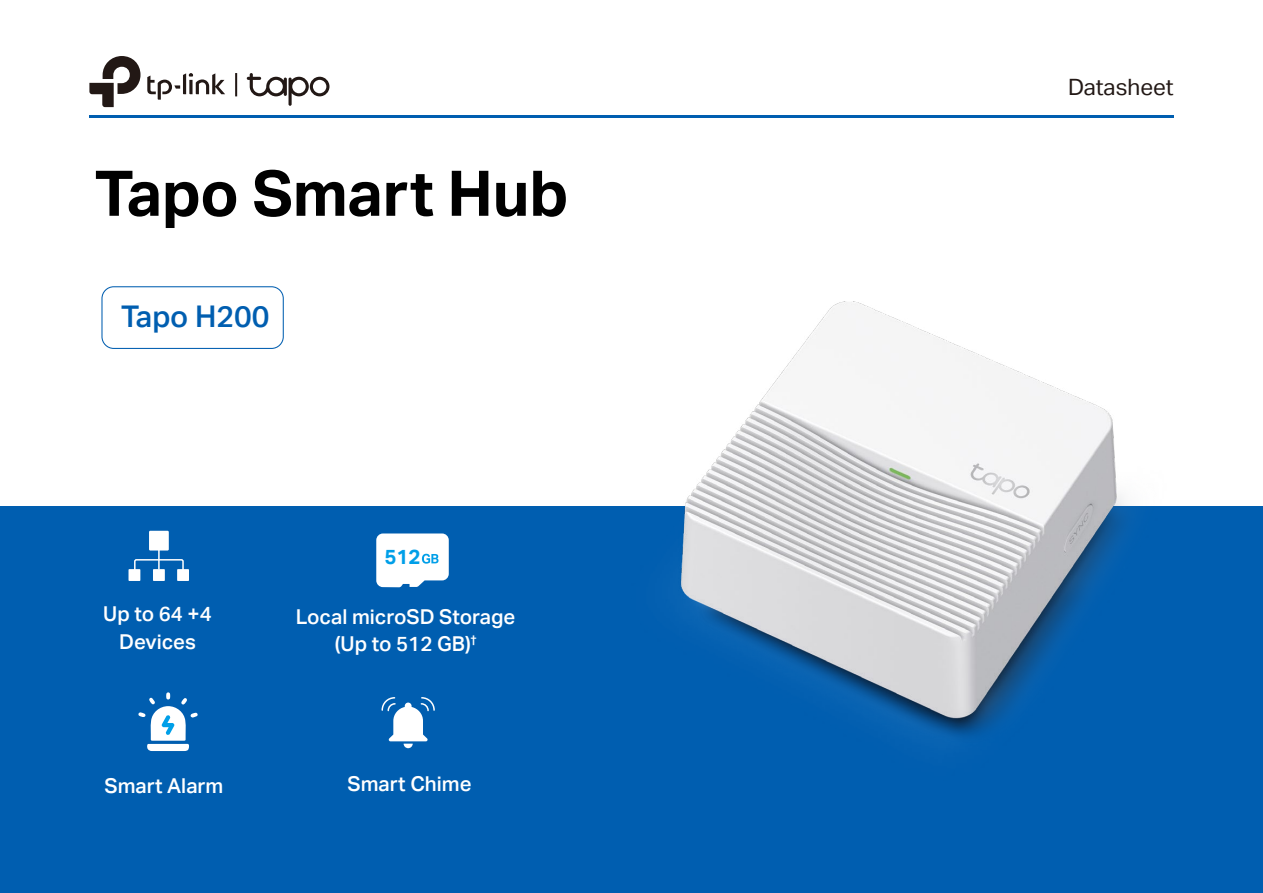
<style>
.page{position:relative;width:1263px;height:893px;background:#fff}
.page>*{position:absolute;margin:0;border:0;box-sizing:border-box;transform-origin:0 0}
.t1{font:63px "TP Link Aktiv Bold";letter-spacing:-.005em;color:#000}
.t2{font:29.85px "TP Link Aktiv Medium";color:#005eb0}
.t3{font:22.5px "TP Link Aktiv Regular";color:#221815}
.t4{font:20.55px/27.3px "TP Link Aktiv Medium";color:#fff;text-align:center}
.t5{font:20.55px "TP Link Aktiv Bold";color:#009fe8}
</style>
<div class="page">
<div style="left:0;top:507px;width:1263px;height:386px;background:#005eb0"></div>
<div style="left:101px;top:286px;width:183px;height:63px;border:1px solid #005eb0;border-radius:12px"></div>
<svg style="left:381px;top:697px;width:54px;height:51px"></svg>
<div style="left:153px;top:569px;width:12px;height:12px;background:#fff"></div>
<div style="left:129px;top:569px;width:11px;height:12px;background:#fff"></div>
<div style="left:177px;top:569px;width:12px;height:12px;background:#fff"></div>
<div style="left:149px;top:531px;width:20px;height:19px;background:#fff"></div>
<svg style="left:133px;top:559px;width:52px;height:17px"></svg>
<hr style="left:158px;top:547px;width:2px;height:22px;background:#fff">
<svg style="left:138px;top:692px;width:60px;height:59px"></svg>
<svg style="left:376px;top:533px;width:73px;height:54px;background:#e5f0f8"></svg>
<hr style="left:89px;top:116px;width:1085px;height:2px;background:#005eb0">
<hr style="left:235px;top:73px;width:2px;height:23px;background:#221815">
<svg style="left:147px;top:73px;width:78px;height:27px"></svg>
<svg style="left:89px;top:56px;width:52px;height:51px"></svg>
<svg style="left:247px;top:73px;width:82px;height:33px"></svg>
<img style="left:631px;top:302px;width:536px;height:434px">
<h1 class="t1" style="left:95px;top:157px;width:475px">Tapo Smart Hub</h1>
<h2 class="t2" style="left:121px;top:299px;width:150px">Tapo H200</h2>
<p class="t4" style="left:103px;top:600px;width:110px">Up to 64 +4<br>Devices</p>
<p class="t4" style="left:104px;top:772px;width:120px">Smart Alarm</p>
<p class="t5" style="left:384px;top:545px;width:38px">512</p>
<p class="t4" style="left:296px;top:603px;width:221px">Local microSD Storage (Up to 512 GB)<sup>†</sup></p>
<p class="t4" style="left:348px;top:770px;width:126px">Smart Chime</p>
<p class="t3" style="left:1068px;top:74px;width:107px">Datasheet</p>
</div>
